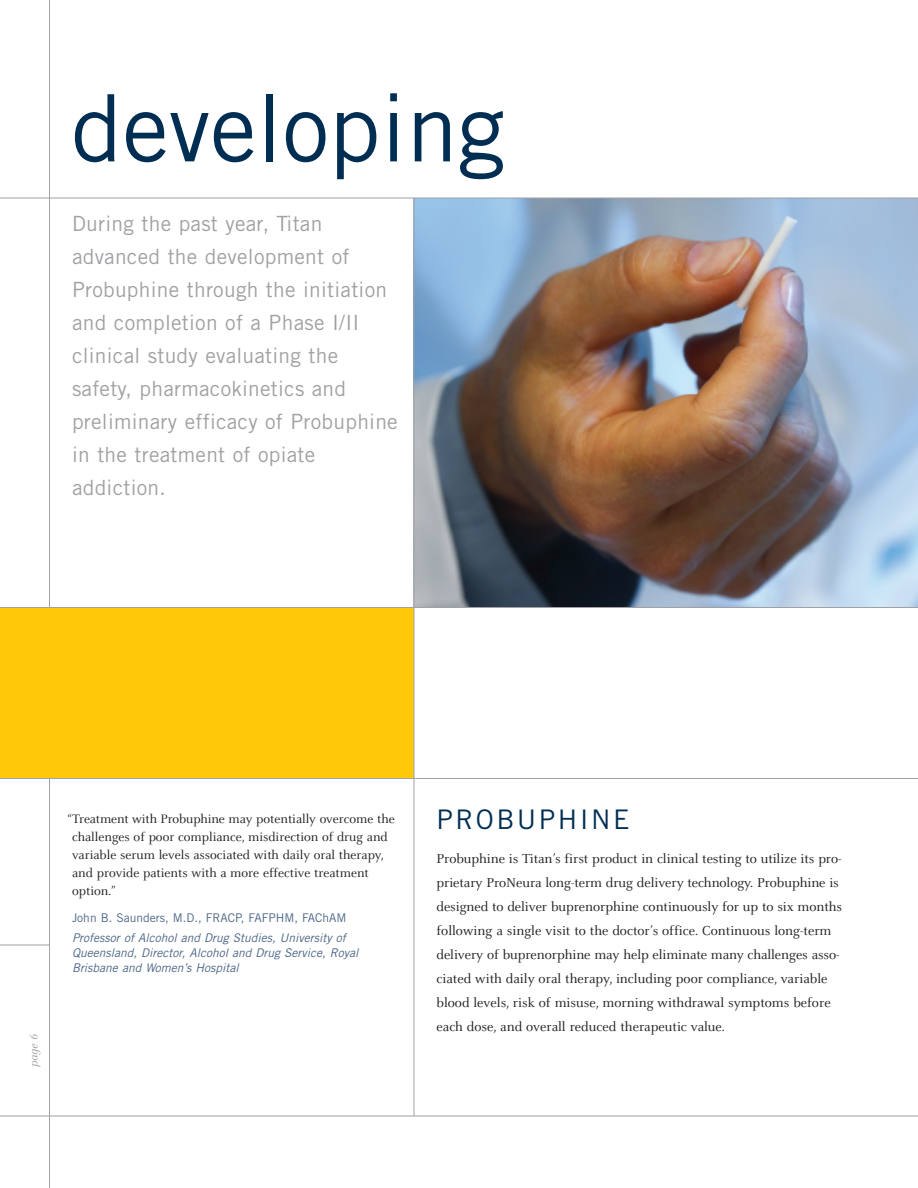
<style>
.page{position:relative;width:918px;height:1188px;background:#fff}
.page>*{position:absolute;margin:0;border:0;box-sizing:border-box;transform-origin:0 0}
.t1{font:93px "Trade Gothic";color:#002e53}
.t2{font:27px "Trade Gothic";letter-spacing:.09em;color:#002e53}
.t3{font:21px/33px "Trade Gothic";letter-spacing:.01em;color:#a1a1a5}
.t4{font:14.25px/24px "Celeste";letter-spacing:-.005em;color:#231f20}
.t5{font:13.5px/18px "Celeste";color:#231f20}
.t6{font:italic 12px/15px "Trade Gothic";color:#4c6687}
.t7{font:12px "Trade Gothic";color:#4c6687}
.t8{font:italic 12px "Celeste";color:#a1a1a5}
</style>
<div class="page">
<hr style="left:49px;top:0;width:1px;height:1188px;background:#a1a1a5">
<div style="left:0;top:608px;width:414px;height:170px;background:#feca0a"></div>
<img style="left:415px;top:199px;width:503px;height:408px">
<hr style="left:0;top:1116px;width:918px;height:1px;background:#a1a1a5">
<hr style="left:0;top:945px;width:50px;height:1px;background:#a1a1a5">
<hr style="left:0;top:198px;width:918px;height:1px;background:#a1a1a5">
<hr style="left:414px;top:198px;width:1px;height:918px;background:#a1a1a5">
<hr style="left:0;top:607px;width:918px;height:1px;background:#a1a1a5">
<hr style="left:0;top:778px;width:918px;height:1px;background:#a1a1a5">
<h1 class="t1" style="left:71px;top:94px;width:436px">developing</h1>
<p class="t3" style="left:72px;top:209px;width:327px">During the past year, Titan advanced the development of<br>Probuphine through the initiation and completion of a Phase I/II clinical study evaluating the safety, pharmacokinetics and preliminary efficacy of Probuphine in the treatment of opiate addiction.</p>
<p class="t8" style="left:30px;top:1067px;width:34px;rotate:-90deg">page 6</p>
<p class="t5" style="left:72px;top:812px;width:324px;text-indent:-5px">“Treatment with Probuphine may potentially overcome the challenges of poor compliance, misdirection of drug and variable serum levels associated with daily oral therapy, and provide patients with a more effective treatment option.”</p>
<p class="t7" style="left:72px;top:914px;width:276px">John B. Saunders, M.D., FRACP, FAFPHM, FAChAM</p>
<p class="t6" style="left:72px;top:931px;width:288px">Professor of Alcohol and Drug Studies, University of<br>Queensland, Director, Alcohol and Drug Service, Royal<br>Brisbane and Women’s Hospital</p>
<h2 class="t2" style="left:437px;top:810px;width:195px">PROBUPHINE</h2>
<p class="t4" style="left:437px;top:848px;width:407px">Probuphine is Titan’s first product in clinical testing to utilize its pro&shy;prietary ProNeura long-term drug delivery technology. Probuphine is designed to deliver buprenorphine continuously for up to six months following a single visit to the doctor’s office. Continuous long-term delivery of buprenorphine may help eliminate many challenges asso&shy;ciated with daily oral therapy, including poor compliance, variable blood levels, risk of misuse, morning withdrawal symptoms before each dose, and overall reduced therapeutic value.</p>
</div>
